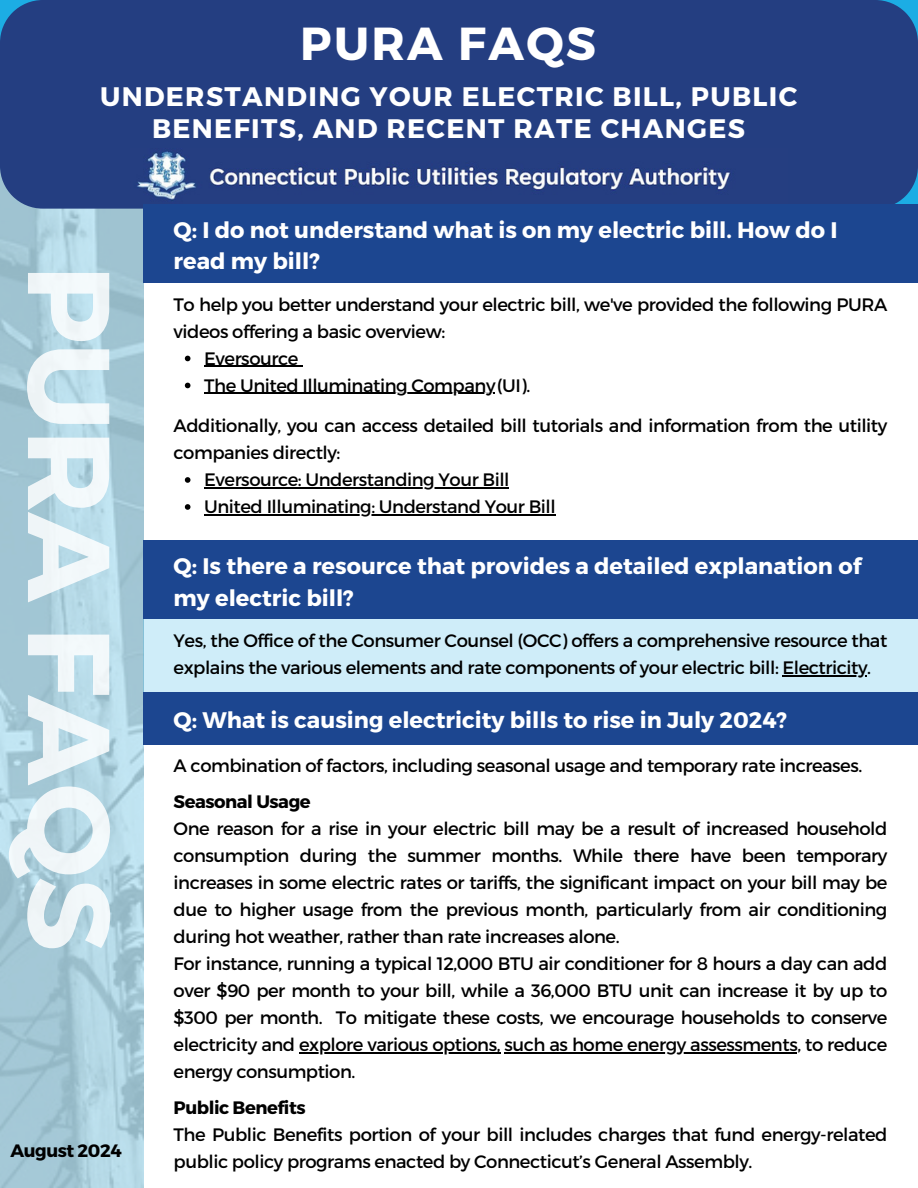
<style>
.page{position:relative;width:918px;height:1188px;background:#fff}
.page>*{position:absolute;margin:0;border:0;box-sizing:border-box;transform-origin:0 0}
.t1{font:700 116.1px "Montserrat";letter-spacing:-.01em;color:#fff}
.t2{font:700 46.2px "Montserrat";letter-spacing:.05em;color:#fff}
.t3{font:700 26.7px/31.5px "Montserrat";letter-spacing:.05em;color:#fff;text-align:center}
.t4{font:700 22.5px/31.5px "Montserrat";color:#fff}
.t5{font:18px/27px "Montserrat";letter-spacing:-.025em;color:#000}
.t6{font:700 18px "Montserrat";letter-spacing:-.025em;color:#000}
.t7{font:700 17.85px "Montserrat";letter-spacing:-.025em;color:#000}
</style>
<div class="page">
<svg style="left:0;top:209px;width:143px;height:979px;background:#a9cddb"></svg>
<div style="left:0;top:0;width:918px;height:209px;background:#243e81"></div>
<img style="left:131px;top:149px;width:657px;height:55px">
<div style="left:143px;top:204px;width:775px;height:79px;background:#1c4690"></div>
<div style="left:143px;top:619px;width:775px;height:74px;background:#cfedf9"></div>
<svg style="left:185px;top:356px;width:5px;height:5px"></svg>
<hr style="left:204px;top:366px;width:94px;height:1px;background:#000">
<svg style="left:185px;top:383px;width:5px;height:5px"></svg>
<hr style="left:204px;top:393px;width:291px;height:1px;background:#000">
<svg style="left:185px;top:477px;width:5px;height:6px"></svg>
<hr style="left:204px;top:487px;width:305px;height:1px;background:#000">
<svg style="left:185px;top:504px;width:5px;height:6px"></svg>
<hr style="left:204px;top:514px;width:351px;height:1px;background:#000">
<div style="left:143px;top:541px;width:775px;height:78px;background:#1c4690"></div>
<hr style="left:783px;top:675px;width:84px;height:1px;background:#000">
<div style="left:143px;top:693px;width:775px;height:52px;background:#1c4690"></div>
<hr style="left:299px;top:1053px;width:201px;height:1px;background:#000">
<hr style="left:505px;top:1053px;width:292px;height:1px;background:#000">
<p class="t2" style="left:300px;top:14px;width:297px">PURA FAQS</p>
<p class="t3" style="left:100px;top:80px;width:699px">UNDERSTANDING YOUR ELECTRIC BILL, PUBLIC<br>BENEFITS, AND RECENT RATE CHANGES</p>
<h1 class="t1" style="left:145px;top:265px;width:688px;rotate:90deg">PURA FAQS</h1>
<p class="t7" style="left:10px;top:1139px;width:113px">August 2024</p>
<h1 class="t4" style="left:174px;top:213px;width:666px">Q: I do not understand what is on my electric bill. How do I read my bill?</h1>
<h4 class="t5" style="left:174px;top:290px;width:715px">To help you better understand your electric bill, we've provided the following PURA videos offering a basic overview:</h4>
<h3 class="t5" style="left:204px;top:344px;width:96px">Eversource</h3>
<p class="t5" style="left:204px;top:371px;width:328px">The United Illuminating Company(UI).</p>
<p class="t5" style="left:174px;top:411px;width:715px">Additionally, you can access detailed bill tutorials and information from the utility</p>
<p class="t5" style="left:204px;top:438px;width:307px;text-indent:-31px">companies directly:<br>Eversource: Understanding Your Bill</p>
<p class="t5" style="left:204px;top:492px;width:353px">United Illuminating: Understand Your Bill</p>
<h3 class="t4" style="left:174px;top:549px;width:689px">Q: Is there a resource that provides a detailed explanation of my electric bill?</h3>
<p class="t5" style="left:174px;top:626px;width:715px">Yes, the Office of the Consumer Counsel (OCC) offers a comprehensive resource that explains the various elements and rate components of your electric bill: Electricity.</p>
<p class="t4" style="left:174px;top:703px;width:615px">Q: What is causing electricity bills to rise in July 2024?</p>
<p class="t5" style="left:174px;top:752px;width:690px">A combination of factors, including seasonal usage and temporary rate increases.</p>
<p class="t6" style="left:174px;top:790px;width:139px">Seasonal Usage</p>
<p class="t5" style="left:174px;top:815px;width:715px;text-align:justify">One reason for a rise in your electric bill may be a result of increased household consumption during the summer months. While there have been temporary increases in some electric rates or tariffs, the significant impact on your bill may be due to higher usage from the previous month, particularly from air conditioning during hot weather, rather than rate increases alone.</p>
<p class="t5" style="left:174px;top:950px;width:715px;text-align:justify">For instance, running a typical 12,000 BTU air conditioner for 8 hours a day can add over $90 per month to your bill, while a 36,000 BTU unit can increase it by up to $300 per month. To mitigate these costs, we encourage households to conserve electricity and explore various options, such as home energy assessments, to reduce energy consumption.</p>
<p class="t6" style="left:174px;top:1096px;width:134px">Public Benefits</p>
<p class="t5" style="left:174px;top:1121px;width:715px">The Public Benefits portion of your bill includes charges that fund energy-related public policy programs enacted by Connecticut’s General Assembly.</p>
</div>
